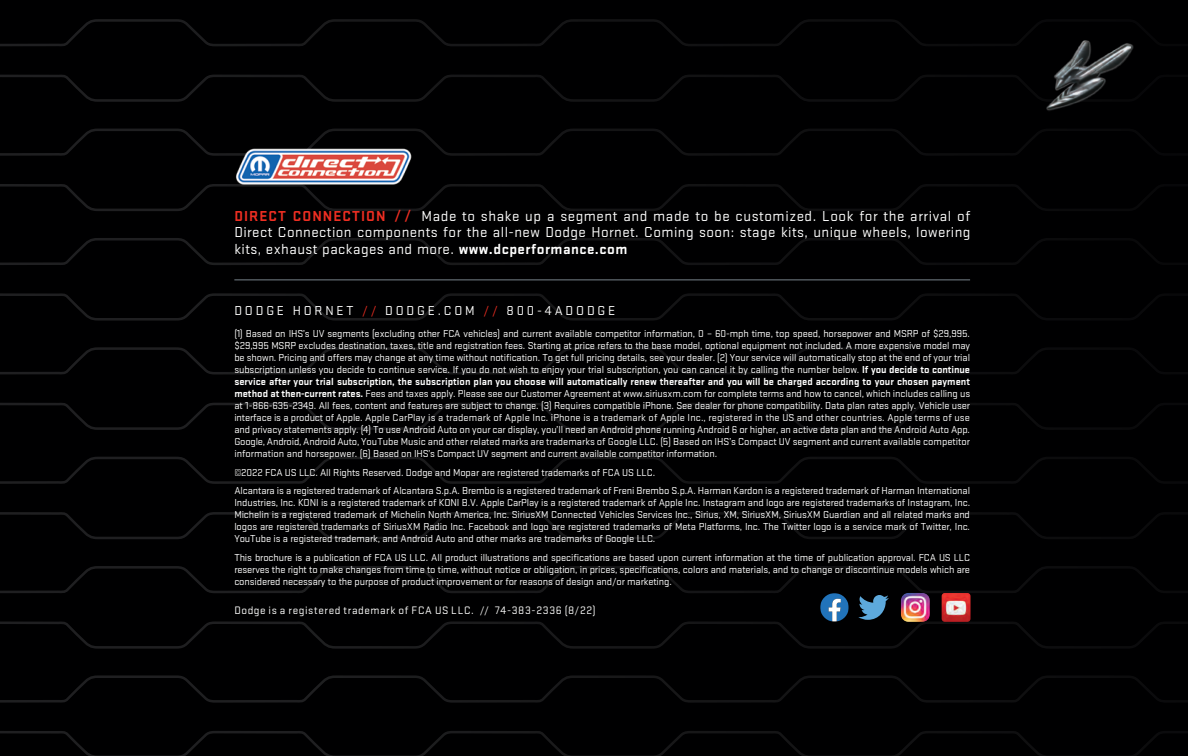
<style>
.page{position:relative;width:1188px;height:756px;background:#000001}
.page>*{position:absolute;margin:0;border:0;box-sizing:border-box;transform-origin:0 0}
.t1{font:15px/16.5px "Stratum 1";letter-spacing:.03em;color:#fff;text-align:justify}
.t2{font:13.5px "Stratum 1";letter-spacing:.21em;color:#fff}
.t3{font:11.25px "Stratum 1";letter-spacing:.055em;color:#fff}
.t4{font:10.5px/12px "Stratum 1";letter-spacing:-.01em;color:#fff;text-align:justify}
.s1{font-weight:700;color:#ee2e22}
.s2{font-weight:700}
.s3{color:#ee2e22}
</style>
<div class="page">
<img style="left:1037px;top:37px;width:104px;height:75px">
<img style="left:901px;top:593px;width:29px;height:29px">
<img style="left:942px;top:593px;width:29px;height:29px">
<hr style="left:234px;top:279px;width:736px;height:1px;background:#6a747b">
<svg style="left:820px;top:593px;width:29px;height:29px"></svg>
<svg style="left:858px;top:595px;width:31px;height:25px"></svg>
<img style="left:235px;top:147px;width:178px;height:39px">
<p class="t1" style="left:234px;top:207px;width:738px"><span class="s1">DIRECT CONNECTION / /</span> Made to shake up a segment and made to be customized. Look for the arrival of Direct Connection components for the all-new Dodge Hornet. Coming soon: stage kits, unique wheels, lowering kits, exhaust packages and more. <span class="s2">www.dcperformance.com</span></p>
<p class="t2" style="left:234px;top:302px;width:383px">DODGE HORNET <span class="s3">//</span> DODGE.COM <span class="s3">//</span> 800-4ADODGE</p>
<p class="t4" style="left:234px;top:327px;width:737px">(1) Based on IHS’s UV segments (excluding other FCA vehicles) and current available competitor information, 0 – 60-mph time, top speed, horsepower and MSRP of $29,995. $29,995 MSRP excludes destination, taxes, title and registration fees. Starting at price refers to the base model, optional equipment not included. A more expensive model may be shown. Pricing and offers may change at any time without notification. To get full pricing details, see your dealer. (2) Your service will automatically stop at the end of your trial subscription unless you decide to continue service. If you do not wish to enjoy your trial subscription, you can cancel it by calling the number below. <span class="s2">If you decide to continue service after your trial subscription, the subscription plan you choose will automatically renew thereafter and you will be charged according to your chosen payment method at then-current rates.</span> Fees and taxes apply. Please see our Customer Agreement at www.siriusxm.com for complete terms and how to cancel, which includes calling us at 1-866-635-2349. All fees, content and features are subject to change. (3) Requires compatible iPhone. See dealer for phone compatibility. Data plan rates apply. Vehicle user interface is a product of Apple. Apple CarPlay is a trademark of Apple Inc. iPhone is a trademark of Apple Inc., registered in the US and other countries. Apple terms of use and privacy statements apply. (4) To use Android Auto on your car display, you’ll need an Android phone running Android 6 or higher, an active data plan and the Android Auto App.<br>Google, Android, Android Auto, YouTube Music and other related marks are trademarks of Google LLC. (5) Based on IHS’s Compact UV segment and current available competitor information and horsepower. (6) Based on IHS’s Compact UV segment and current available competitor information.</p>
<p class="t4" style="left:234px;top:462px;width:737px;line-height:18.8px">©2022 FCA US LLC. All Rights Reserved. Dodge and Mopar are registered trademarks of FCA US LLC.<br>Alcantara is a registered trademark of Alcantara S.p.A. Brembo is a registered trademark of Freni Brembo S.p.A. Harman Kardon is a registered trademark of Harman International</p>
<p class="t4" style="left:234px;top:496px;width:737px">Industries, Inc. KONI is a registered trademark of KONI B.V. Apple CarPlay is a registered trademark of Apple Inc. Instagram and logo are registered trademarks of Instagram, Inc.<br>Michelin is a registered trademark of Michelin North America, Inc. SiriusXM Connected Vehicles Services Inc., Sirius, XM, SiriusXM, SiriusXM Guardian and all related marks and logos are registered trademarks of SiriusXM Radio Inc. Facebook and logo are registered trademarks of Meta Platforms, Inc. The Twitter logo is a service mark of Twitter, Inc.<br>YouTube is a registered trademark, and Android Auto and other marks are trademarks of Google LLC.</p>
<p class="t4" style="left:234px;top:551px;width:737px">This brochure is a publication of FCA US LLC. All product illustrations and specifications are based upon current information at the time of publication approval. FCA US LLC reserves the right to make changes from time to time, without notice or obligation, in prices, specifications, colors and materials, and to change or discontinue models which are considered necessary to the purpose of product improvement or for reasons of design and/or marketing.</p>
<p class="t3" style="left:234px;top:603px;width:363px">Dodge is a registered trademark of FCA US LLC. // 74-383-2336 (8/22)</p>
</div>
